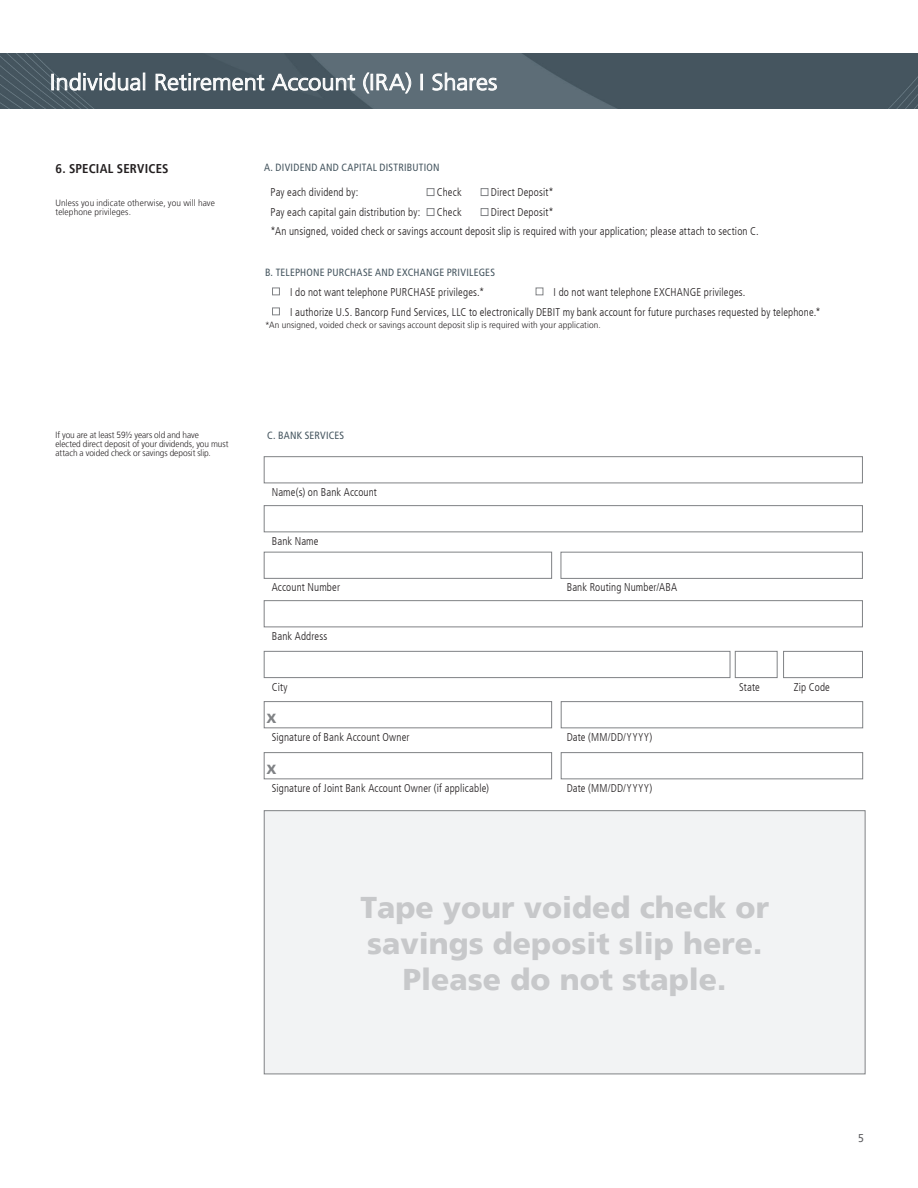
<style>
.page{position:relative;width:918px;height:1188px;background:#fff}
.page>*{position:absolute;margin:0;border:0;box-sizing:border-box;transform-origin:0 0}
.t1{font:900 30px/36px "Frutiger LT";color:#c7c8ca;text-align:center}
.t2{font:300 22.5px "Frutiger LT";color:#fff;scale:1.05 1}
.t3{font:700 18px "Frutiger LT";color:#808285}
.t4{font:700 condensed 12.75px "Frutiger LT";letter-spacing:.015em;color:#231f20}
.t5{font:300 condensed 11.25px/18.5px "Frutiger LT";letter-spacing:.015em;color:#231f20}
.t6{font:11.25px "Frutiger LT";color:#5f5f62;scale:.92 1}
.t7{font:condensed 10.5px "Frutiger LT";letter-spacing:.02em;color:#45555f}
.t8{font:300 9px/9px "Frutiger LT";letter-spacing:.01em;color:#231f20;scale:.92 1}
</style>
<div class="page">
<img style="left:0;top:54px;width:918px;height:54px">
<div style="left:427px;top:188px;width:7px;height:8px;border:1px solid #808285"></div>
<div style="left:481px;top:188px;width:7px;height:8px;border:1px solid #808285"></div>
<div style="left:427px;top:208px;width:7px;height:8px;border:1px solid #808285"></div>
<div style="left:481px;top:208px;width:7px;height:8px;border:1px solid #808285"></div>
<div style="left:272px;top:288px;width:8px;height:7px;border:1px solid #808285"></div>
<div style="left:536px;top:288px;width:7px;height:7px;border:1px solid #808285"></div>
<div style="left:272px;top:308px;width:8px;height:7px;border:1px solid #808285"></div>
<svg style="left:52px;top:73px;width:93px;height:17px;background:#818c92"></svg>
<svg style="left:156px;top:73px;width:108px;height:17px;background:#808b92"></svg>
<svg style="left:272px;top:74px;width:83px;height:16px"></svg>
<svg style="left:363px;top:72px;width:48px;height:21px"></svg>
<svg style="left:421px;top:74px;width:2px;height:16px"></svg>
<svg style="left:433px;top:73px;width:64px;height:17px"></svg>
<div style="left:264px;top:456px;width:599px;height:27px;border:1px solid #808285"></div>
<div style="left:264px;top:505px;width:599px;height:27px;border:1px solid #808285"></div>
<div style="left:561px;top:552px;width:302px;height:27px;border:1px solid #808285"></div>
<div style="left:264px;top:552px;width:288px;height:27px;border:1px solid #808285"></div>
<div style="left:264px;top:600px;width:599px;height:27px;border:1px solid #808285"></div>
<div style="left:264px;top:651px;width:466px;height:27px;border:1px solid #808285"></div>
<div style="left:783px;top:651px;width:80px;height:27px;border:1px solid #808285"></div>
<div style="left:735px;top:651px;width:43px;height:27px;border:1px solid #808285"></div>
<div style="left:264px;top:701px;width:288px;height:27px;border:1px solid #808285"></div>
<div style="left:561px;top:752px;width:302px;height:27px;border:1px solid #808285"></div>
<div style="left:561px;top:701px;width:302px;height:27px;border:1px solid #808285"></div>
<div style="left:264px;top:752px;width:288px;height:27px;border:1px solid #808285"></div>
<div style="left:264px;top:811px;width:601px;height:263px;background:#f2f3f4"></div>
<div style="left:264px;top:810px;width:602px;height:264px;border:1px solid #808285"></div>
<h2 class="t2" style="left:50px;top:69px;width:427px">Individual Retirement Account (IRA) I Shares</h2>
<p class="t4" style="left:56px;top:161px;width:115px">6. SPECIAL SERVICES</p>
<p class="t7" style="left:264px;top:162px;width:177px">A. DIVIDEND AND CAPITAL DISTRIBUTION</p>
<p class="t5" style="left:271px;top:183px;width:89px">Pay each dividend by:</p>
<p class="t5" style="left:437px;top:183px;width:26px">Check</p>
<p class="t5" style="left:491px;top:183px;width:64px">Direct Deposit*</p>
<p class="t5" style="left:271px;top:203px;width:151px">Pay each capital gain distribution by:</p>
<p class="t5" style="left:437px;top:203px;width:26px">Check</p>
<p class="t8" style="left:56px;top:199px;width:175px">Unless you indicate otherwise, you will have telephone privileges.</p>
<p class="t5" style="left:271px;top:203px;width:490px;text-indent:220px">Direct Deposit*<br>*An unsigned, voided check or savings account deposit slip is required with your application; please attach to section C.</p>
<p class="t7" style="left:265px;top:267px;width:232px">B. TELEPHONE PURCHASE AND EXCHANGE PRIVILEGES</p>
<p class="t5" style="left:290px;top:283px;width:196px">I do not want telephone PURCHASE privileges.*</p>
<p class="t5" style="left:290px;top:282px;width:532px;line-height:20px;text-indent:264px">I do not want telephone EXCHANGE privileges.<br>I authorize U.S. Bancorp Fund Services, LLC to electronically DEBIT my bank account for future purchases requested by telephone.*</p>
<p class="t8" style="left:265px;top:320px;width:367px">*An unsigned, voided check or savings account deposit slip is required with your application.</p>
<p class="t8" style="left:56px;top:430px;width:190px">If you are at least 59½ years old and have<br>elected direct deposit of your dividends, you must attach a voided check or savings deposit slip.</p>
<p class="t7" style="left:267px;top:429px;width:79px">C. BANK SERVICES</p>
<p class="t5" style="left:272px;top:483px;width:107px">Name(s) on Bank Account</p>
<p class="t5" style="left:272px;top:532px;width:48px">Bank Name</p>
<p class="t5" style="left:272px;top:578px;width:70px">Account Number</p>
<p class="t5" style="left:567px;top:578px;width:112px">Bank Routing Number/ABA</p>
<p class="t5" style="left:272px;top:627px;width:57px">Bank Address</p>
<p class="t5" style="left:272px;top:678px;width:17px">City</p>
<p class="t5" style="left:739px;top:678px;width:22px">State</p>
<p class="t5" style="left:794px;top:678px;width:38px">Zip Code</p>
<p class="t5" style="left:272px;top:728px;width:139px">Signature of Bank Account Owner</p>
<p class="t5" style="left:567px;top:728px;width:87px">Date (MM/DD/YYYY)</p>
<h3 class="t3" style="left:266px;top:706px;width:12px">x</h3>
<h3 class="t3" style="left:266px;top:757px;width:12px">x</h3>
<p class="t5" style="left:272px;top:779px;width:219px">Signature of Joint Bank Account Owner (if applicable)</p>
<p class="t5" style="left:567px;top:779px;width:87px">Date (MM/DD/YYYY)</p>
<h1 class="t1" style="left:360px;top:889px;width:410px">Tape your voided check or savings deposit slip here.<br>Please do not staple.</h1>
<p class="t6" style="left:858px;top:1132px;width:8px">5</p>
</div>
